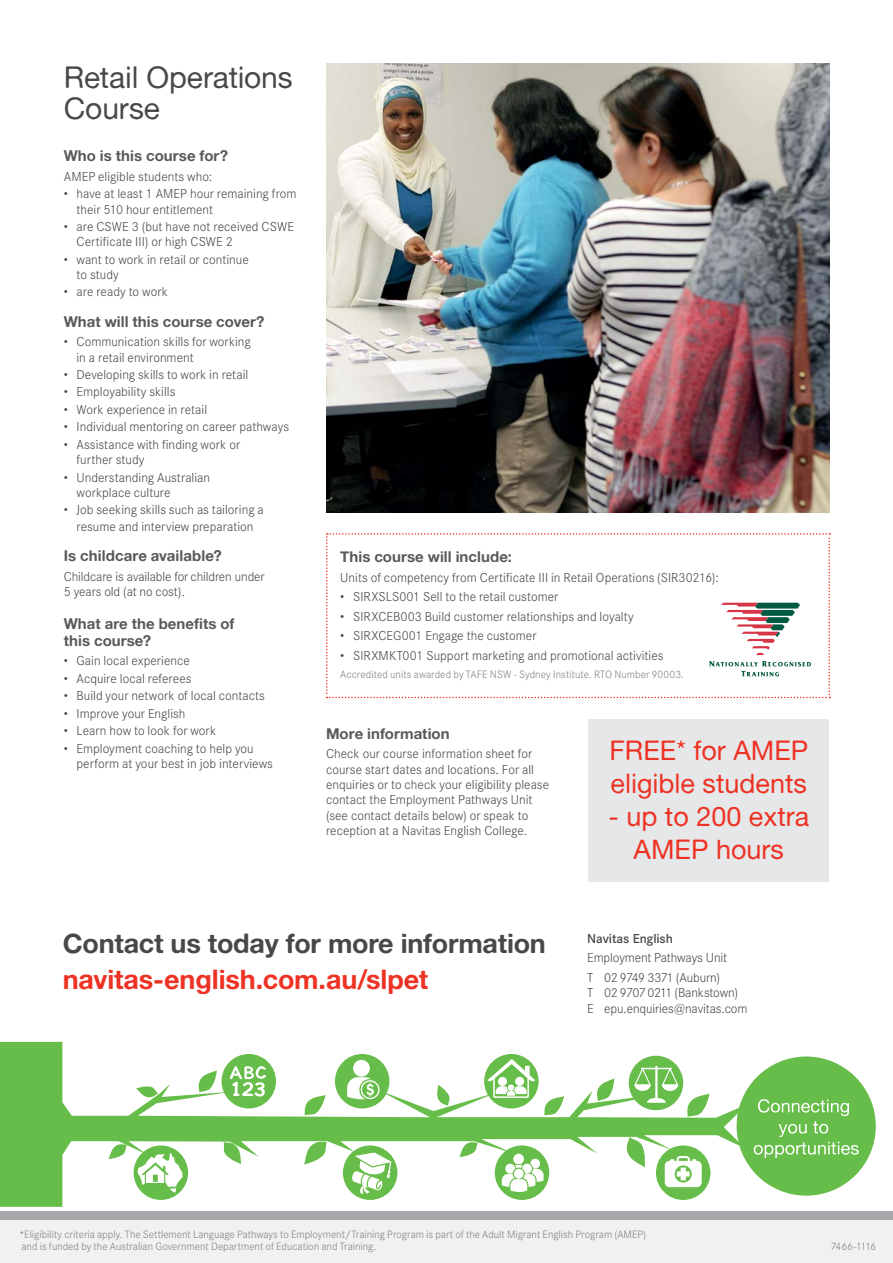
<style>
.page{position:relative;width:893px;height:1263px;background:#fff}
.page>*{position:absolute;margin:0;border:0;box-sizing:border-box;transform-origin:0 0}
.t1{font:30px/31.5px "Alte Haas Grotesk";letter-spacing:-.005em;color:#484749}
.t2{font:27px/33px "Alte Haas Grotesk";color:#ee3224}
.t3{font:27px "Alte Haas Grotesk Bold";letter-spacing:-.01em;color:#484749}
.t4{font:27px "Alte Haas Grotesk Bold";letter-spacing:-.005em;color:#ee3224}
.t5{font:15px/16.5px "Alte Haas Grotesk Bold";letter-spacing:.005em;color:#58595b}
.t6{font:300 12.75px/15.3px "Corporate SBQ";color:#484749}
.t7{font:500 12.75px "Corporate SBQ";letter-spacing:-.01em;color:#484749}
.t8{font:300 10.5px/12px "Corporate SBQ";color:#808285}
.t9{font:300 10.5px "Corporate SBQ";letter-spacing:-.075em;color:#808285}
</style>
<div class="page">
<img style="left:326px;top:64px;width:503px;height:449px">
<div style="left:588px;top:719px;width:241px;height:162px;background:#e6e7e8"></div>
<svg style="left:326px;top:533px;width:504px;height:165px"></svg>
<div style="left:0;top:1219px;width:893px;height:44px;background:#f1f1f2"></div>
<div style="left:0;top:1211px;width:893px;height:8px;background:#a7a9ac"></div>
<svg style="left:0;top:1042px;width:747px;height:165px"></svg>
<svg style="left:597px;top:1078px;width:17px;height:23px"></svg>
<svg style="left:305px;top:1095px;width:21px;height:20px"></svg>
<svg style="left:544px;top:1096px;width:20px;height:19px"></svg>
<svg style="left:223px;top:1142px;width:19px;height:22px"></svg>
<svg style="left:304px;top:1142px;width:23px;height:22px"></svg>
<svg style="left:437px;top:1085px;width:13px;height:21px"></svg>
<svg style="left:459px;top:1142px;width:19px;height:15px"></svg>
<svg style="left:108px;top:1144px;width:19px;height:15px"></svg>
<svg style="left:199px;top:1070px;width:18px;height:22px"></svg>
<svg style="left:136px;top:1086px;width:22px;height:12px"></svg>
<svg style="left:687px;top:1093px;width:23px;height:24px"></svg>
<svg style="left:626px;top:1137px;width:19px;height:31px"></svg>
<div style="left:134px;top:1145px;width:54px;height:55px;background:#67bd49;border-radius:50%"></div>
<svg style="left:137px;top:1153px;width:46px;height:40px"></svg>
<div style="left:222px;top:1054px;width:54px;height:54px;background:#67bd49;border-radius:50%"></div>
<svg style="left:230px;top:1066px;width:36px;height:30px"></svg>
<div style="left:343px;top:1145px;width:54px;height:55px;background:#67bd49;border-radius:50%"></div>
<div style="left:495px;top:1145px;width:54px;height:55px;background:#67bd49;border-radius:50%"></div>
<svg style="left:502px;top:1154px;width:42px;height:38px"></svg>
<div style="left:656px;top:1145px;width:54px;height:55px;background:#67bd49;border-radius:50%"></div>
<div style="left:629px;top:1056px;width:54px;height:54px;background:#67bd49;border-radius:50%"></div>
<div style="left:335px;top:1054px;width:54px;height:54px;background:#67bd49;border-radius:50%"></div>
<svg style="left:347px;top:1060px;width:34px;height:40px"></svg>
<div style="left:484px;top:1054px;width:55px;height:54px;background:#67bd49;border-radius:50%"></div>
<svg style="left:488px;top:1059px;width:47px;height:40px"></svg>
<div style="left:498px;top:1077px;width:9px;height:9px;background:#fff;border-radius:50%"></div>
<div style="left:515px;top:1077px;width:9px;height:9px;background:#fff;border-radius:50%"></div>
<div style="left:508px;top:1084px;width:6px;height:7px;background:#fff;border-radius:50%"></div>
<div style="left:737px;top:1056px;width:139px;height:140px;background:#67bd49;border-radius:50%"></div>
<svg style="left:754px;top:1099px;width:105px;height:59px"></svg>
<svg style="left:647px;top:1098px;width:19px;height:5px"></svg>
<hr style="left:655px;top:1066px;width:2px;height:33px;background:#fff">
<hr style="left:641px;top:1068px;width:31px;height:1px;background:#fff">
<svg style="left:634px;top:1066px;width:17px;height:25px"></svg>
<svg style="left:661px;top:1066px;width:18px;height:25px"></svg>
<svg style="left:352px;top:1152px;width:39px;height:41px"></svg>
<svg style="left:665px;top:1156px;width:37px;height:31px"></svg>
<h1 class="t1" style="left:64px;top:61px;width:231px">Retail Operations<br>Course</h1>
<p class="t5" style="left:64px;top:147px;width:166px">Who is this course for?</p>
<p class="t6" style="left:64px;top:170px;width:150px">AMEP eligible students who:</p>
<p class="t6" style="left:77px;top:188px;width:222px;text-indent:-13px">• have at least 1 AMEP hour remaining from their 510 hour entitlement</p>
<p class="t6" style="left:77px;top:220px;width:219px;text-indent:-13px">• are CSWE 3 (but have not received CSWE<br>Certificate III) or high CSWE 2</p>
<p class="t6" style="left:77px;top:253px;width:174px;text-indent:-13px">• want to work in retail or continue to study</p>
<p class="t6" style="left:64px;top:286px;width:106px">• are ready to work</p>
<p class="t5" style="left:64px;top:313px;width:202px">What will this course cover?</p>
<p class="t6" style="left:77px;top:336px;width:176px;text-indent:-13px">• Communication skills for working in a retail environment</p>
<p class="t6" style="left:64px;top:368px;width:186px">• Developing skills to work in retail</p>
<p class="t6" style="left:64px;top:386px;width:113px">• Employability skills</p>
<p class="t6" style="left:64px;top:403px;width:145px">• Work experience in retail</p>
<p class="t6" style="left:64px;top:421px;width:227px">• Individual mentoring on career pathways</p>
<p class="t6" style="left:77px;top:438px;width:165px;text-indent:-13px">• Assistance with finding work or further study</p>
<p class="t6" style="left:77px;top:471px;width:135px;text-indent:-13px">• Understanding Australian workplace culture</p>
<p class="t6" style="left:64px;top:503px;width:202px;line-height:16.5px;text-align:center">• Job seeking skills such as tailoring a resume and interview preparation</p>
<p class="t5" style="left:64px;top:547px;width:159px">Is childcare available?</p>
<p class="t6" style="left:64px;top:570px;width:202px">Childcare is available for children under<br>5 years old (at no cost).</p>
<p class="t5" style="left:64px;top:615px;width:172px">What are the benefits of this course?</p>
<p class="t6" style="left:64px;top:655px;width:128px">• Gain local experience</p>
<p class="t6" style="left:64px;top:672px;width:129px">• Acquire local referees</p>
<p class="t6" style="left:64px;top:690px;width:203px">• Build your network of local contacts</p>
<p class="t6" style="left:64px;top:707px;width:123px">• Improve your English</p>
<p class="t6" style="left:64px;top:724px;width:154px">• Learn how to look for work</p>
<p class="t6" style="left:77px;top:742px;width:198px;text-indent:-13px">• Employment coaching to help you perform at your best in job interviews</p>
<p class="t5" style="left:340px;top:548px;width:173px">This course will include:</p>
<p class="t6" style="left:340px;top:571px;width:380px">Units of competency from Certificate III in Retail Operations (SIR30216):</p>
<p class="t6" style="left:340px;top:590px;width:220px">• SIRXSLS001 Sell to the retail customer</p>
<p class="t6" style="left:340px;top:610px;width:295px">• SIRXCEB003 Build customer relationships and loyalty</p>
<p class="t6" style="left:340px;top:630px;width:198px">• SIRXCEG001 Engage the customer</p>
<p class="t6" style="left:340px;top:649px;width:325px">• SIRXMKT001 Support marketing and promotional activities</p>
<p class="t8" style="left:340px;top:669px;width:345px">Accredited units awarded by TAFE NSW - Sydney Institute. RTO Number 90003.</p>
<p class="t5" style="left:326px;top:725px;width:125px">More information</p>
<p class="t6" style="left:326px;top:748px;width:225px">Check our course information sheet for course start dates and locations. For all enquiries or to check your eligibility please contact the Employment Pathways Unit (see contact details below) or speak to reception at a Navitas English College.</p>
<h2 class="t2" style="left:609px;top:733px;width:200px">FREE* for AMEP eligible students</h2>
<h2 class="t2" style="left:608px;top:799px;width:203px;text-align:center">- up to 200 extra<br>AMEP hours</h2>
<h2 class="t3" style="left:63px;top:927px;width:485px">Contact us today for more information</h2>
<h2 class="t4" style="left:63px;top:962px;width:367px">navitas-english.com.au/slpet</h2>
<p class="t7" style="left:587px;top:931px;width:87px">Navitas English</p>
<p class="t6" style="left:587px;top:950px;width:142px;line-height:19.5px">Employment Pathways Unit<br>T 02 9749 3371 (Auburn)</p>
<p class="t6" style="left:587px;top:986px;width:162px">T 02 9707 0211 (Bankstown)<br>E epu.enquiries@navitas.com</p>
<p class="t8" style="left:19px;top:1229px;width:629px">*Eligibility criteria apply. The Settlement Language Pathways to Employment/Training Program is part of the Adult Migrant English Program (AMEP) and is funded by the Australian Government Department of Education and Training.</p>
<p class="t9" style="left:830px;top:1242px;width:47px">7466-1116</p>
</div>
